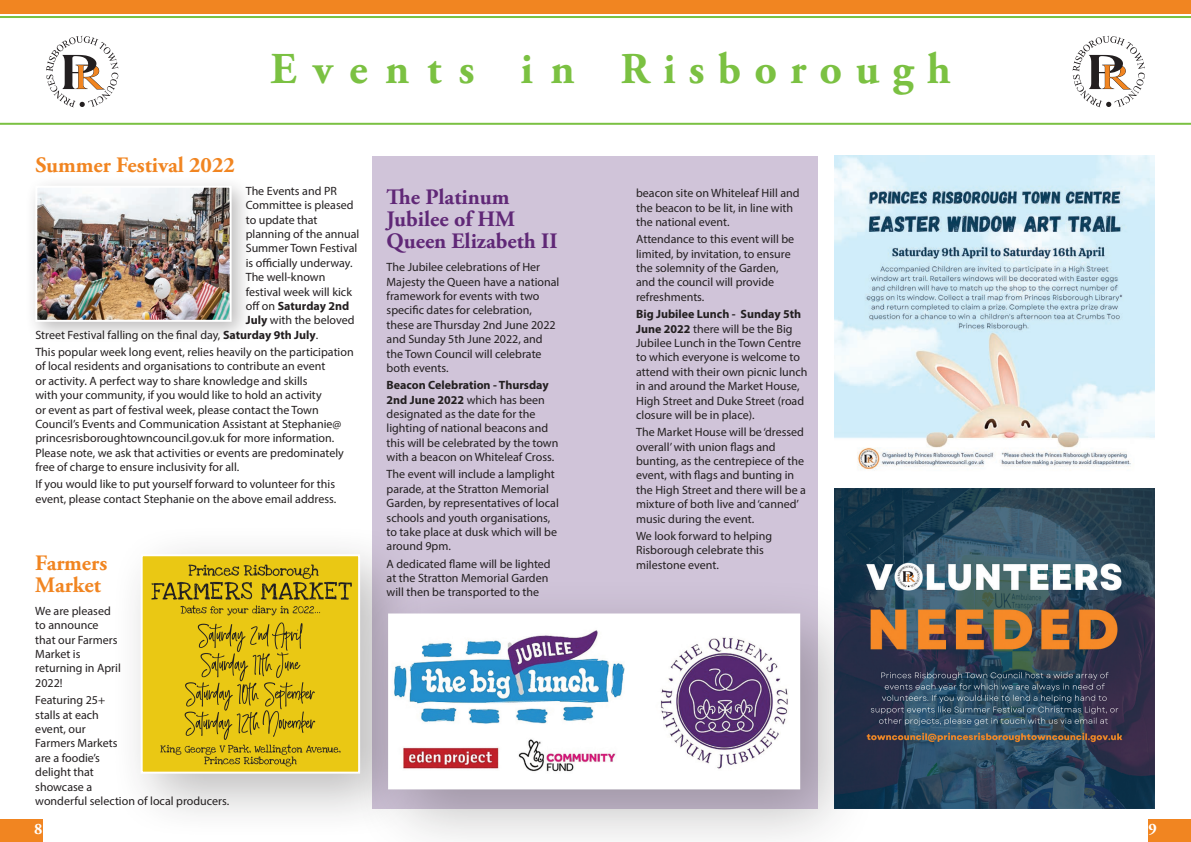
<style>
.page{position:relative;width:1191px;height:842px;background:#fff}
.page>*{position:absolute;margin:0;border:0;box-sizing:border-box;transform-origin:0 0}
.t1{font:700 44px "Adobe Garamond Pro";letter-spacing:.3em;color:#7bc142}
.t2{font:700 22px/22px "Adobe Garamond Pro";color:#602877}
.t3{font:700 22px/22px "Adobe Garamond Pro";color:#f18521}
.t4{font:700 16px "Adobe Garamond Pro";color:#fff}
.t5{font:12px/14.4px "Myriad Pro";color:#231f20}
.t6{font:700 12px "Myriad Pro";color:#231f20}
.s1{font-weight:400}
.s2{font-weight:700}
</style>
<div class="page">
<div style="left:372px;top:156px;width:445px;height:653px;background:#d0c4d9"></div>
<svg style="left:46px;top:36px;width:73px;height:71px"></svg>
<svg style="left:1072px;top:36px;width:73px;height:71px"></svg>
<hr style="left:0;top:123px;width:1191px;height:2px;background:#7bc142">
<div style="left:109px;top:523px;width:317px;height:317px;background:#231f20;opacity:.3"></div>
<img style="left:144px;top:557px;width:213px;height:214px">
<div style="left:141px;top:554px;width:219px;height:220px;border:2px solid #fff"></div>
<div style="left:25px;top:175px;width:229px;height:169px;background:#231f20;opacity:.3"></div>
<img style="left:38px;top:189px;width:191px;height:130px">
<div style="left:35px;top:186px;width:197px;height:136px;border:2px solid #fff"></div>
<div style="left:350px;top:576px;width:529px;height:266px;background:#231f20;opacity:.3"></div>
<img style="left:391px;top:616px;width:406px;height:170px">
<div style="left:388px;top:613px;width:412px;height:176px;border:2px solid #fff"></div>
<img style="left:834px;top:156px;width:320px;height:314px">
<img style="left:834px;top:489px;width:320px;height:320px">
<div style="left:0;top:819px;width:43px;height:23px;background:#f18521"></div>
<div style="left:1148px;top:819px;width:43px;height:23px;background:#f18521"></div>
<div style="left:0;top:0;width:1191px;height:14px;background:#f18521"></div>
<hr style="left:0;top:16px;width:1191px;height:2px;background:#7bc142">
<h2 class="t3" style="left:35px;top:154px;width:201px">Summer Festival 2022</h2>
<h1 class="t1" style="left:270px;top:44px;width:682px">Events in Risborough</h1>
<p class="t5" style="left:246px;top:183px;width:93px">The Events and PR</p>
<p class="t5" style="left:246px;top:198px;width:109px">Committee is pleased</p>
<p class="t5" style="left:246px;top:212px;width:73px">to update that</p>
<p class="t5" style="left:246px;top:227px;width:115px">planning of the annual</p>
<p class="t5" style="left:246px;top:241px;width:113px">Summer Town Festival</p>
<p class="t5" style="left:246px;top:255px;width:108px">is officially underway.</p>
<p class="t5" style="left:246px;top:270px;width:81px">The well-known</p>
<p class="t5" style="left:246px;top:284px;width:108px">festival week will kick</p>
<p class="t6" style="left:246px;top:298px;width:105px"><span class="s1">off on</span> Saturday 2nd</p>
<p class="t5" style="left:246px;top:313px;width:110px"><span class="s2">July</span> with the beloved</p>
<p class="t5" style="left:35px;top:327px;width:284px">Street Festival falling on the final day, <span class="s2">Saturday 9th July</span>.</p>
<p class="t5" style="left:35px;top:345px;width:320px">This popular week long event, relies heavily on the participation of local residents and organisations to contribute an event<br>or activity. A perfect way to share knowledge and skills<br>with your community, if you would like to hold an activity<br>or event as part of festival week, please contact the Town Council’s Events and Communication Assistant at Stephanie@ princesrisboroughtowncouncil.gov.uk for more information.<br>Please note, we ask that activities or events are predominately free of charge to ensure inclusivity for all.</p>
<p class="t5" style="left:35px;top:477px;width:302px">If you would like to put yourself forward to volunteer for this event, please contact Stephanie on the above email address.</p>
<h2 class="t3" style="left:35px;top:552px;width:73px">Farmers<br>Market</h2>
<p class="t5" style="left:35px;top:603px;width:87px">We are pleased to announce that our Farmers<br>Market is returning in April<br>2022!</p>
<p class="t5" style="left:35px;top:693px;width:195px">Featuring 25+<br>stalls at each<br>event, our<br>Farmers Markets<br>are a foodie’s<br>delight that<br>showcase a<br>wonderful selection of local producers.</p>
<h2 class="t2" style="left:386px;top:187px;width:172px">The Platinum<br>Jubilee of HM<br>Queen Elizabeth II</h2>
<p class="t5" style="left:386px;top:260px;width:174px">The Jubilee celebrations of Her<br>Majesty the Queen have a national framework for events with two specific dates for celebration, these are Thursday 2nd June 2022 and Sunday 5th June 2022, and the Town Council will celebrate both events.</p>
<p class="t5" style="left:386px;top:378px;width:173px"><span class="s2">Beacon Celebration - Thursday<br>2nd June 2022</span> which has been designated as the date for the lighting of national beacons and this will be celebrated by the town with a beacon on Whiteleaf Cross.</p>
<p class="t5" style="left:386px;top:467px;width:174px">The event will include a lamplight parade, at the Stratton Memorial<br>Garden, by representatives of local schools and youth organisations, to take place at dusk which will be around 9pm.</p>
<p class="t5" style="left:386px;top:556px;width:166px">A dedicated flame will be lighted at the Stratton Memorial Garden will then be transported to the</p>
<p class="t5" style="left:636px;top:186px;width:165px">beacon site on Whiteleaf Hill and the beacon to be lit, in line with the national event.</p>
<p class="t5" style="left:636px;top:232px;width:160px">Attendance to this event will be limited, by invitation, to ensure the solemnity of the Garden, and the council will provide refreshments.</p>
<p class="t5" style="left:636px;top:307px;width:173px"><span class="s2">Big Jubilee Lunch - Sunday 5th<br>June 2022</span> there will be the Big<br>Jubilee Lunch in the Town Centre to which everyone is welcome to attend with their own picnic lunch in and around the Market House,<br>High Street and Duke Street (road closure will be in place).</p>
<p class="t5" style="left:636px;top:425px;width:171px">The Market House will be ‘dressed overall’ with union flags and bunting, as the centrepiece of the event, with flags and bunting in the High Street and there will be a mixture of both live and ‘canned’ music during the event.</p>
<p class="t5" style="left:636px;top:528px;width:137px">We look forward to helping<br>Risborough celebrate this milestone event.</p>
<h3 class="t4" style="left:34px;top:819px;width:10px">8</h3>
<h3 class="t4" style="left:1148px;top:819px;width:10px">9</h3>
</div>
